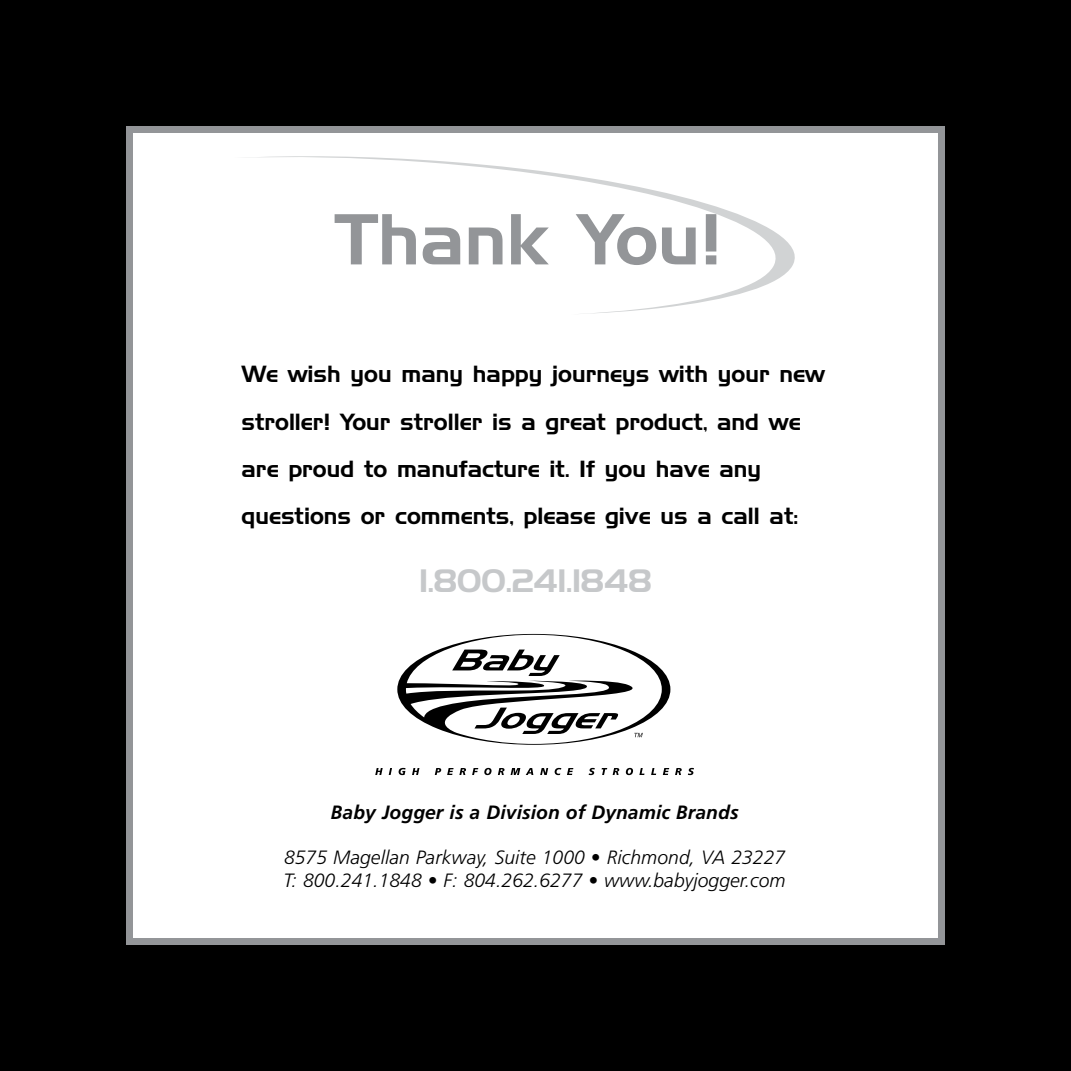
<style>
.page{position:relative;width:1071px;height:1071px;background:#000}
.page>*{position:absolute;margin:0;border:0;box-sizing:border-box;transform-origin:0 0}
.t1{font:70px "Handel Gothic BT";color:#939598}
.t2{font:31.5px "Handel Gothic BT";color:#c6c8ca}
.t3{font:22.75px/47.2px "Handel Gothic BT";color:#000}
.t4{font:italic 300 19.25px/22.8px "Frutiger";letter-spacing:.005em;color:#000}
.t5{font:italic 700 19.25px "Frutiger";letter-spacing:.005em;color:#000}
</style>
<div class="page">
<div style="left:126px;top:126px;width:819px;height:819px;background:#fff;border:7px solid #939598"></div>
<svg style="left:256px;top:156px;width:539px;height:158px"></svg>
<svg style="left:397px;top:634px;width:273px;height:111px"></svg>
<svg style="left:375px;top:768px;width:8px;height:7px"></svg>
<svg style="left:389px;top:768px;width:3px;height:7px"></svg>
<svg style="left:399px;top:768px;width:7px;height:7px"></svg>
<svg style="left:412px;top:768px;width:7px;height:7px"></svg>
<svg style="left:435px;top:768px;width:6px;height:7px"></svg>
<svg style="left:447px;top:768px;width:19px;height:7px"></svg>
<svg style="left:472px;top:768px;width:6px;height:7px"></svg>
<svg style="left:484px;top:768px;width:8px;height:7px"></svg>
<svg style="left:498px;top:768px;width:7px;height:7px"></svg>
<svg style="left:511px;top:768px;width:9px;height:7px"></svg>
<svg style="left:526px;top:768px;width:7px;height:7px"></svg>
<svg style="left:540px;top:768px;width:8px;height:7px"></svg>
<svg style="left:555px;top:768px;width:6px;height:7px"></svg>
<svg style="left:567px;top:768px;width:6px;height:7px"></svg>
<svg style="left:589px;top:768px;width:6px;height:7px"></svg>
<svg style="left:602px;top:768px;width:5px;height:7px"></svg>
<svg style="left:613px;top:768px;width:6px;height:7px"></svg>
<svg style="left:626px;top:768px;width:7px;height:7px"></svg>
<svg style="left:639px;top:768px;width:6px;height:7px"></svg>
<svg style="left:651px;top:768px;width:5px;height:7px"></svg>
<svg style="left:663px;top:768px;width:6px;height:7px"></svg>
<svg style="left:675px;top:768px;width:7px;height:7px"></svg>
<svg style="left:688px;top:768px;width:6px;height:7px"></svg>
<h1 class="t1" style="left:335px;top:197px;width:389px">Thank You!</h1>
<p class="t3" style="left:242px;top:351px;width:585px">We wish you many happy journeys with your new stroller! Your stroller is a great product, and we are proud to manufacture it. If you have any questions or comments, please give us a call at:</p>
<h2 class="t2" style="left:419px;top:562px;width:234px">1.800.241.1848</h2>
<p class="t5" style="left:331px;top:801px;width:409px">Baby Jogger is a Division of Dynamic Brands</p>
<p class="t4" style="left:284px;top:846px;width:503px">8575 Magellan Parkway, Suite 1000 • Richmond, VA 23227<br>T: 800.241.1848 • F: 804.262.6277 • www.babyjogger.com</p>
</div>
